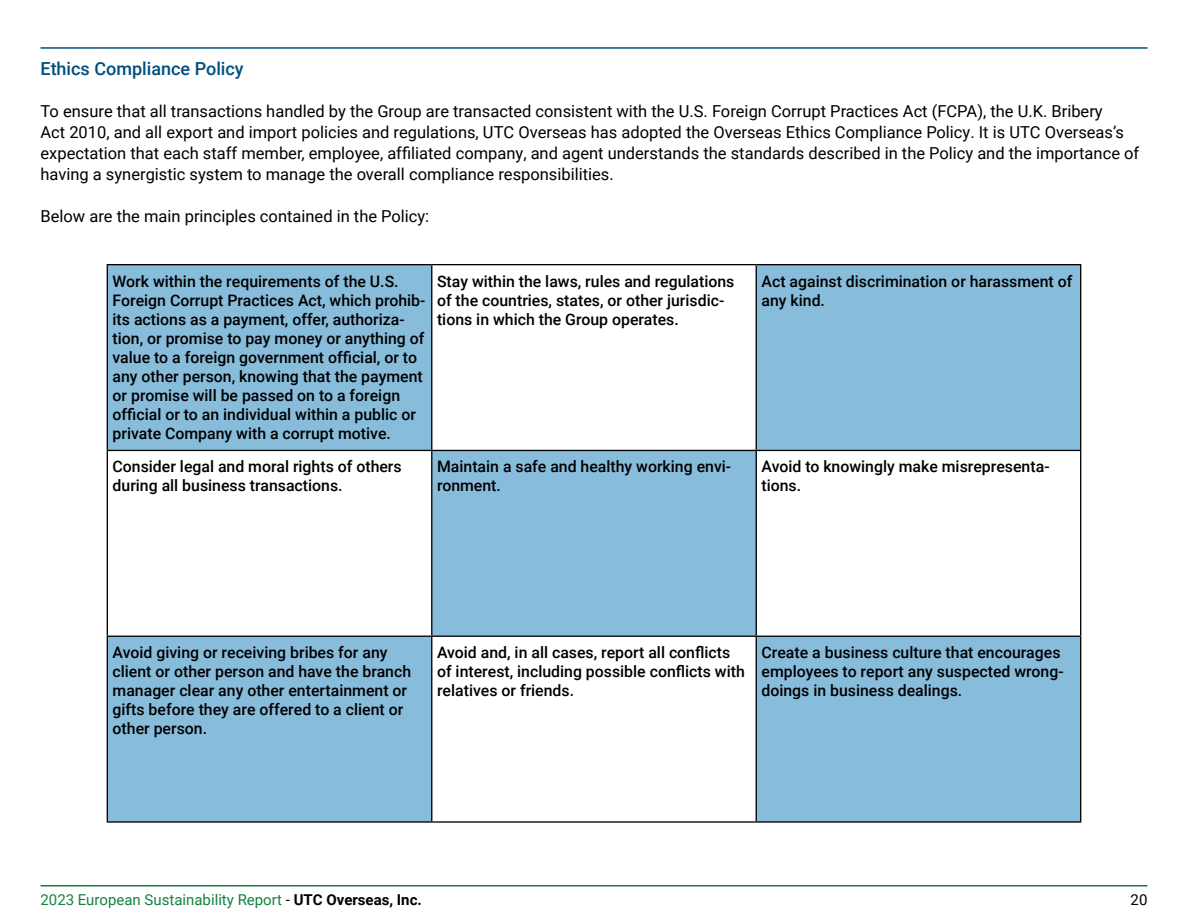
<style>
.page{position:relative;width:1188px;height:918px;background:#fff}
.page>*{position:absolute;margin:0;border:0;box-sizing:border-box;transform-origin:0 0}
.t1{font:500 18px "Roboto";color:#004f7e}
.t2{font:16.5px/21px "Roboto";color:#000}
.t3{font:500 15.9px/19px "Roboto";color:#000}
.t4{font:15px "Roboto";color:#138241}
.t5{font:15px "Roboto";color:#000}
.s1{color:#000}
.s2{font-weight:700;color:#000}
</style>
<div class="page">
<hr style="left:40px;top:885px;width:1108px;height:1px;background:#138241">
<hr style="left:40px;top:47px;width:1108px;height:2px;background:#004f7e">
<div style="left:107px;top:265px;width:325px;height:185px;background:#88bcdb"></div>
<div style="left:756px;top:265px;width:325px;height:185px;background:#88bcdb"></div>
<div style="left:432px;top:450px;width:324px;height:186px;background:#88bcdb"></div>
<div style="left:107px;top:636px;width:325px;height:186px;background:#88bcdb"></div>
<div style="left:756px;top:636px;width:325px;height:186px;background:#88bcdb"></div>
<hr style="left:107px;top:264px;width:325px;height:1px;background:#000">
<hr style="left:107px;top:265px;width:1px;height:185px;background:#000">
<hr style="left:432px;top:264px;width:324px;height:1px;background:#000">
<hr style="left:431px;top:265px;width:1px;height:185px;background:#000">
<hr style="left:756px;top:264px;width:325px;height:1px;background:#000">
<hr style="left:756px;top:265px;width:1px;height:185px;background:#000">
<hr style="left:1080px;top:265px;width:1px;height:185px;background:#000">
<hr style="left:107px;top:450px;width:325px;height:1px;background:#000">
<hr style="left:107px;top:451px;width:1px;height:185px;background:#000">
<hr style="left:432px;top:450px;width:324px;height:1px;background:#000">
<hr style="left:431px;top:451px;width:1px;height:185px;background:#000">
<hr style="left:756px;top:450px;width:325px;height:1px;background:#000">
<hr style="left:756px;top:451px;width:1px;height:185px;background:#000">
<hr style="left:1080px;top:451px;width:1px;height:185px;background:#000">
<hr style="left:107px;top:636px;width:325px;height:1px;background:#000">
<hr style="left:107px;top:637px;width:1px;height:184px;background:#000">
<hr style="left:432px;top:636px;width:324px;height:1px;background:#000">
<hr style="left:431px;top:637px;width:1px;height:184px;background:#000">
<hr style="left:756px;top:636px;width:325px;height:1px;background:#000">
<hr style="left:756px;top:637px;width:1px;height:184px;background:#000">
<hr style="left:1080px;top:637px;width:1px;height:184px;background:#000">
<hr style="left:107px;top:821px;width:325px;height:2px;background:#000">
<hr style="left:432px;top:821px;width:324px;height:2px;background:#000">
<hr style="left:756px;top:821px;width:325px;height:2px;background:#000">
<p class="t1" style="left:40px;top:56px;width:205px">Ethics Compliance Policy</p>
<p class="t2" style="left:40px;top:100px;width:1100px">To ensure that all transactions handled by the Group are transacted consistent with the U.S. Foreign Corrupt Practices Act (FCPA), the U.K. Bribery<br>Act 2010, and all export and import policies and regulations, UTC Overseas has adopted the Overseas Ethics Compliance Policy. It is UTC Overseas’s expectation that each staff member, employee, affiliated company, and agent understands the standards described in the Policy and the importance of having a synergistic system to manage the overall compliance responsibilities.</p>
<p class="t2" style="left:40px;top:205px;width:390px">Below are the main principles contained in the Policy:</p>
<p class="t3" style="left:113px;top:271px;width:314px">Work within the requirements of the U.S.<br>Foreign Corrupt Practices Act, which prohib&shy;its actions as a payment, offer, authoriza&shy;tion, or promise to pay money or anything of value to a foreign government official, or to any other person, knowing that the payment or promise will be passed on to a foreign official or to an individual within a public or private Company with a corrupt motive.</p>
<p class="t3" style="left:437px;top:271px;width:299px">Stay within the laws, rules and regulations of the countries, states, or other jurisdic&shy;tions in which the Group operates.</p>
<p class="t3" style="left:762px;top:271px;width:312px">Act against discrimination or harassment of any kind.</p>
<p class="t3" style="left:113px;top:457px;width:291px">Consider legal and moral rights of others during all business transactions.</p>
<p class="t3" style="left:437px;top:457px;width:296px">Maintain a safe and healthy working envi&shy;ronment.</p>
<p class="t3" style="left:762px;top:457px;width:290px">Avoid to knowingly make misrepresenta&shy;tions.</p>
<p class="t3" style="left:113px;top:642px;width:300px">Avoid giving or receiving bribes for any client or other person and have the branch manager clear any other entertainment or gifts before they are offered to a client or other person.</p>
<p class="t3" style="left:437px;top:642px;width:309px">Avoid and, in all cases, report all conflicts of interest, including possible conflicts with relatives or friends.</p>
<p class="t3" style="left:762px;top:642px;width:304px">Create a business culture that encourages employees to report any suspected wrong&shy;doings in business dealings.</p>
<p class="t4" style="left:40px;top:889px;width:383px">2023 European Sustainability Report <span class="s1">-</span> <span class="s2">UTC Overseas, Inc.</span></p>
<p class="t5" style="left:1131px;top:889px;width:18px">20</p>
</div>
